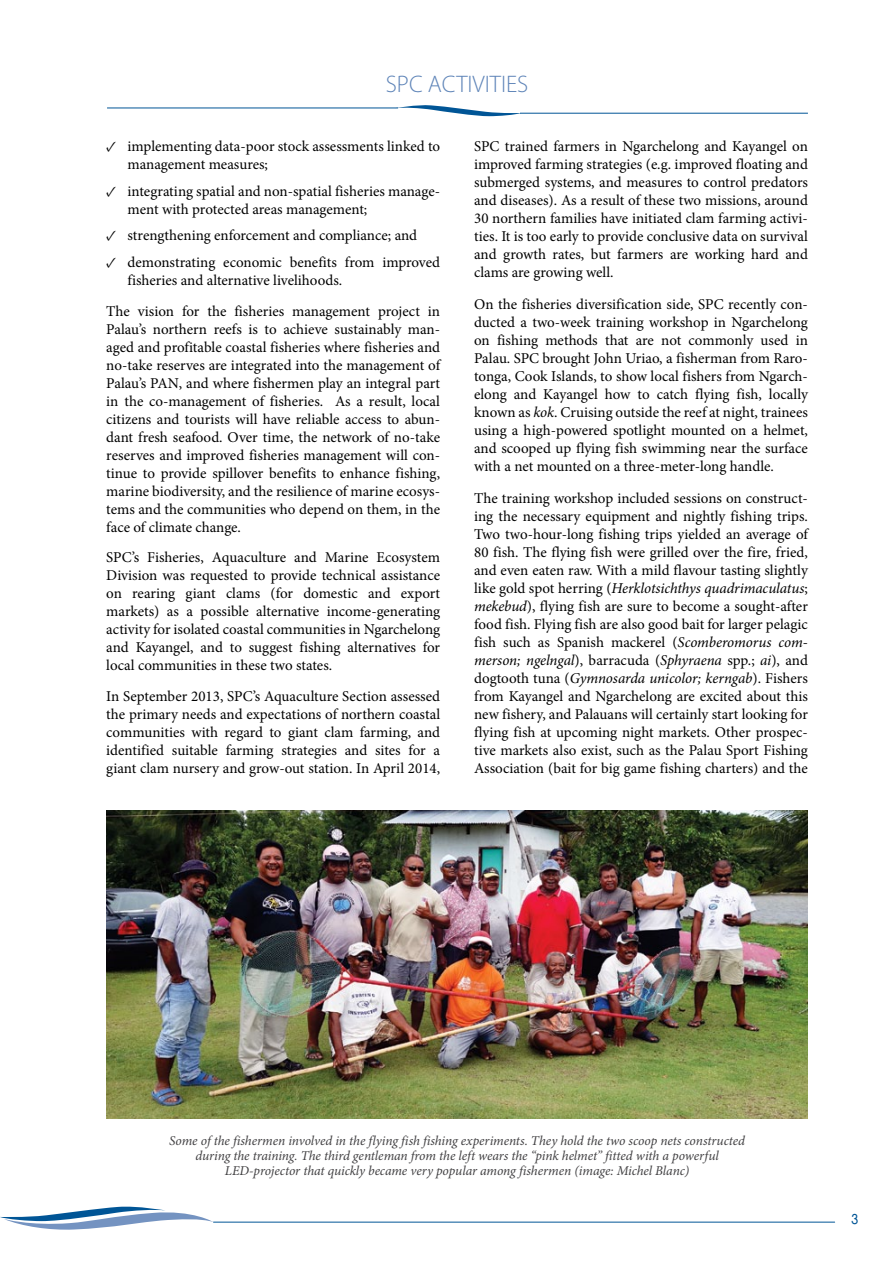
<style>
.page{position:relative;width:893px;height:1263px;background:#fff}
.page>*{position:absolute;margin:0;border:0;box-sizing:border-box;transform-origin:0 0}
.t1{font:300 24px "Myriad Pro";color:#5e84b8}
.t2{font:15px/18px "Minion Pro";letter-spacing:-.005em;color:#000;text-align:justify}
.t3{font:15px "Duepuntozero";color:#005596}
.t4{font:italic 13.5px/15px "Minion Pro";letter-spacing:-.005em;color:#414042;text-align:center}
.s1{font-weight:600}
.s2{font-style:italic}
</style>
<div class="page">
<svg style="left:0;top:1206px;width:214px;height:24px"></svg>
<hr style="left:214px;top:1222px;width:621px;height:1px;background:#005596">
<hr style="left:520px;top:113px;width:288px;height:1px;background:#005596">
<hr style="left:107px;top:108px;width:291px;height:1px;background:#005596">
<svg style="left:395px;top:105px;width:126px;height:11px"></svg>
<img style="left:107px;top:811px;width:700px;height:307px">
<h1 class="t1" style="left:386px;top:70px;width:144px">SPC ACTIVITIES</h1>
<p class="t2" style="left:128px;top:138px;width:314px;text-indent:-21px"><span class="s1">✓</span> implementing data-poor stock assessments linked to management measures;</p>
<p class="t2" style="left:128px;top:182px;width:314px;text-indent:-21px"><span class="s1">✓</span> integrating spatial and non-spatial fisheries manage&shy;ment with protected areas management;</p>
<p class="t2" style="left:106px;top:227px;width:312px"><span class="s1">✓</span> strengthening enforcement and compliance; and</p>
<p class="t2" style="left:128px;top:253px;width:314px;text-indent:-21px"><span class="s1">✓</span> demonstrating economic benefits from improved fisheries and alternative livelihoods.</p>
<p class="t2" style="left:106px;top:302px;width:335px">The vision for the fisheries management project in Palau’s northern reefs is to achieve sustainably man&shy;aged and profitable coastal fisheries where fisheries and no-take reserves are integrated into the management of Palau’s PAN, and where fishermen play an integral part in the co-management of fisheries. As a result, local citizens and tourists will have reliable access to abun&shy;dant fresh seafood. Over time, the network of no-take reserves and improved fisheries management will con&shy;tinue to provide spillover benefits to enhance fishing, marine biodiversity, and the resilience of marine ecosys&shy;tems and the communities who depend on them, in the face of climate change.</p>
<p class="t2" style="left:106px;top:549px;width:335px">SPC’s Fisheries, Aquaculture and Marine Ecosystem Division was requested to provide technical assistance on rearing giant clams (for domestic and export markets) as a possible alternative income-generating activity for isolated coastal communities in Ngarchelong and Kayangel, and to suggest fishing alternatives for local communities in these two states.</p>
<p class="t2" style="left:106px;top:687px;width:335px">In September 2013, SPC’s Aquaculture Section assessed the primary needs and expectations of northern coastal communities with regard to giant clam farming, and identified suitable farming strategies and sites for a giant clam nursery and grow-out station. In April 2014,</p>
<p class="t2" style="left:474px;top:137px;width:335px">SPC trained farmers in Ngarchelong and Kayangel on improved farming strategies (e.g. improved floating and submerged systems, and measures to control predators and diseases). As a result of these two missions, around 30 northern families have initiated clam farming activi&shy;ties. It is too early to provide conclusive data on survival and growth rates, but farmers are working hard and clams are growing well.</p>
<p class="t2" style="left:474px;top:296px;width:335px">On the fisheries diversification side, SPC recently con&shy;ducted a two-week training workshop in Ngarchelong on fishing methods that are not commonly used in Palau. SPC brought John Uriao, a fisherman from Raro&shy;tonga, Cook Islands, to show local fishers from Ngarch&shy;elong and Kayangel how to catch flying fish, locally known as <span class="s2">kok</span>. Cruising outside the reef at night, trainees using a high-powered spotlight mounted on a helmet, and scooped up flying fish swimming near the surface with a net mounted on a three-meter-long handle.</p>
<p class="t2" style="left:474px;top:490px;width:335px">The training workshop included sessions on construct&shy;ing the necessary equipment and nightly fishing trips.<br>Two two-hour-long fishing trips yielded an average of 80 fish. The flying fish were grilled over the fire, fried, and even eaten raw. With a mild flavour tasting slightly like gold spot herring (<span class="s2">Herklotsichthys quadrimaculatus</span>; <span class="s2">mekebud</span>), flying fish are sure to become a sought-after food fish. Flying fish are also good bait for larger pelagic fish such as Spanish mackerel (<span class="s2">Scomberomorus com&shy;merson; ngelngal</span>), barracuda (<span class="s2">Sphyraena</span> spp.; <span class="s2">ai</span>), and dogtooth tuna (<span class="s2">Gymnosarda unicolor; kerngab</span>). Fishers from Kayangel and Ngarchelong are excited about this new fishery, and Palauans will certainly start looking for flying fish at upcoming night markets. Other prospec&shy;tive markets also exist, such as the Palau Sport Fishing Association (bait for big game fishing charters) and the</p>
<p class="t4" style="left:169px;top:1133px;width:577px">Some of the fishermen involved in the flying fish fishing experiments. They hold the two scoop nets constructed during the training. The third gentleman from the left wears the “pink helmet” fitted with a powerful<br>LED-projector that quickly became very popular among fishermen (image: Michel Blanc)</p>
<p class="t3" style="left:851px;top:1211px;width:8px">3</p>
</div>
